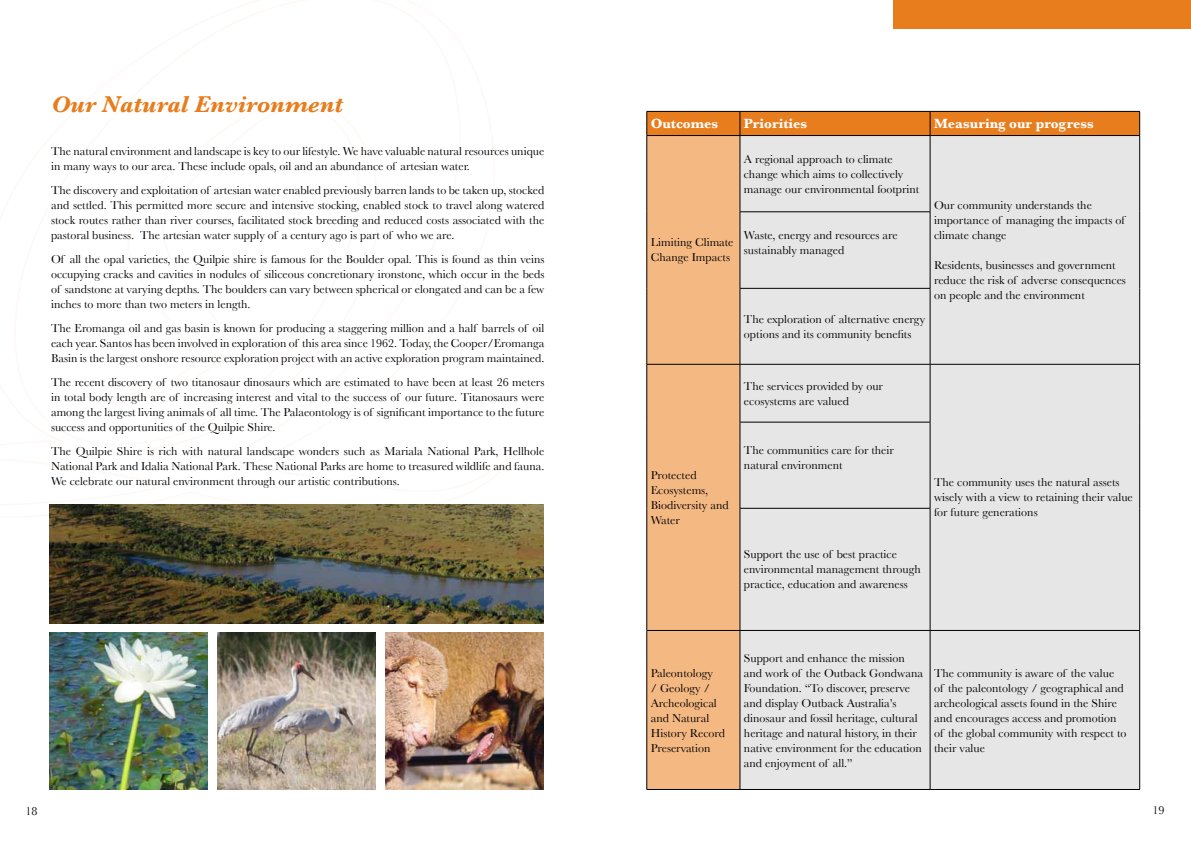
<style>
.page{position:relative;width:1191px;height:842px;background:#fff}
.page>*{position:absolute;margin:0;border:0;box-sizing:border-box;transform-origin:0 0}
.t1{font:italic 700 24px "Baskerville";color:#e87d1e}
.t2{font:700 14px "Baskerville";color:#fff}
.t3{font:12px/15px "Baskerville";color:#000}
</style>
<div class="page">
<div style="left:647px;top:136px;width:92px;height:653px;background:#f4b883"></div>
<div style="left:740px;top:136px;width:399px;height:653px;background:#e6e6e6"></div>
<hr style="left:739px;top:212px;width:191px;height:1px;background:#000">
<hr style="left:739px;top:288px;width:191px;height:1px;background:#000">
<hr style="left:646px;top:364px;width:94px;height:1px;background:#000">
<hr style="left:740px;top:364px;width:190px;height:1px;background:#000">
<hr style="left:930px;top:364px;width:210px;height:1px;background:#000">
<hr style="left:739px;top:422px;width:191px;height:1px;background:#000">
<hr style="left:739px;top:508px;width:191px;height:1px;background:#000">
<hr style="left:646px;top:630px;width:94px;height:1px;background:#000">
<hr style="left:740px;top:630px;width:190px;height:1px;background:#000">
<hr style="left:930px;top:630px;width:210px;height:1px;background:#000">
<hr style="left:646px;top:789px;width:94px;height:1px;background:#000">
<hr style="left:740px;top:789px;width:190px;height:1px;background:#000">
<hr style="left:930px;top:789px;width:210px;height:1px;background:#000">
<hr style="left:646px;top:136px;width:1px;height:76px;background:#000">
<hr style="left:646px;top:212px;width:1px;height:76px;background:#000">
<hr style="left:646px;top:288px;width:1px;height:76px;background:#000">
<hr style="left:646px;top:365px;width:1px;height:57px;background:#000">
<hr style="left:646px;top:422px;width:1px;height:86px;background:#000">
<hr style="left:646px;top:508px;width:1px;height:122px;background:#000">
<hr style="left:646px;top:631px;width:1px;height:158px;background:#000">
<hr style="left:739px;top:136px;width:1px;height:76px;background:#000">
<hr style="left:930px;top:136px;width:1px;height:76px;background:#000">
<hr style="left:1139px;top:136px;width:1px;height:76px;background:#000">
<hr style="left:739px;top:212px;width:1px;height:76px;background:#000">
<hr style="left:930px;top:212px;width:1px;height:76px;background:#000">
<hr style="left:1139px;top:212px;width:1px;height:76px;background:#000">
<hr style="left:739px;top:289px;width:1px;height:75px;background:#000">
<hr style="left:930px;top:289px;width:1px;height:75px;background:#000">
<hr style="left:1139px;top:288px;width:1px;height:76px;background:#000">
<hr style="left:739px;top:365px;width:1px;height:57px;background:#000">
<hr style="left:930px;top:365px;width:1px;height:57px;background:#000">
<hr style="left:1139px;top:365px;width:1px;height:57px;background:#000">
<hr style="left:739px;top:422px;width:1px;height:86px;background:#000">
<hr style="left:930px;top:422px;width:1px;height:86px;background:#000">
<hr style="left:1139px;top:422px;width:1px;height:86px;background:#000">
<hr style="left:739px;top:508px;width:1px;height:122px;background:#000">
<hr style="left:930px;top:508px;width:1px;height:122px;background:#000">
<hr style="left:1139px;top:508px;width:1px;height:122px;background:#000">
<hr style="left:739px;top:631px;width:1px;height:158px;background:#000">
<hr style="left:930px;top:631px;width:1px;height:158px;background:#000">
<hr style="left:1139px;top:631px;width:1px;height:158px;background:#000">
<div style="left:646px;top:111px;width:494px;height:24px;background:#e87d1e"></div>
<hr style="left:646px;top:135px;width:94px;height:1px;background:#000">
<hr style="left:740px;top:135px;width:190px;height:1px;background:#000">
<hr style="left:930px;top:135px;width:210px;height:1px;background:#000">
<div style="left:893px;top:0;width:298px;height:28px;background:#e87d1e"></div>
<img style="left:50px;top:632px;width:158px;height:158px">
<img style="left:385px;top:632px;width:158px;height:158px">
<img style="left:218px;top:632px;width:157px;height:158px">
<svg style="left:0;top:0;width:511px;height:522px"></svg>
<img style="left:50px;top:504px;width:493px;height:119px">
<h1 class="t1" style="left:51px;top:90px;width:293px">Our Natural Environment</h1>
<p class="t3" style="left:51px;top:144px;width:495px">The natural environment and landscape is key to our lifestyle. We have valuable natural resources unique in many ways to our area. These include opals, oil and an abundance of artesian water.</p>
<p class="t3" style="left:51px;top:183px;width:495px;text-align:justify">The discovery and exploitation of artesian water enabled previously barren lands to be taken up, stocked and settled. This permitted more secure and intensive stocking, enabled stock to travel along watered stock routes rather than river courses, facilitated stock breeding and reduced costs associated with the pastoral business. The artesian water supply of a century ago is part of who we are.</p>
<p class="t3" style="left:51px;top:252px;width:495px;text-align:justify">Of all the opal varieties, the Quilpie shire is famous for the Boulder opal. This is found as thin veins occupying cracks and cavities in nodules of siliceous concretionary ironstone, which occur in the beds of sandstone at varying depths. The boulders can vary between spherical or elongated and can be a few inches to more than two meters in length.</p>
<p class="t3" style="left:51px;top:321px;width:495px;text-align:justify">The Eromanga oil and gas basin is known for producing a staggering million and a half barrels of oil each year. Santos has been involved in exploration of this area since 1962. Today, the Cooper/Eromanga Basin is the largest onshore resource exploration project with an active exploration program maintained.</p>
<p class="t3" style="left:51px;top:375px;width:495px;text-align:justify">The recent discovery of two titanosaur dinosaurs which are estimated to have been at least 26 meters in total body length are of increasing interest and vital to the success of our future. Titanosaurs were among the largest living animals of all time. The Palaeontology is of significant importance to the future success and opportunities of the Quilpie Shire.</p>
<p class="t3" style="left:51px;top:444px;width:495px;text-align:justify">The Quilpie Shire is rich with natural landscape wonders such as Mariala National Park, Hellhole National Park and Idalia National Park. These National Parks are home to treasured wildlife and fauna.<br>We celebrate our natural environment through our artistic contributions.</p>
<p class="t2" style="left:651px;top:115px;width:69px">Outcomes</p>
<p class="t2" style="left:744px;top:115px;width:65px">Priorities</p>
<p class="t2" style="left:934px;top:115px;width:161px">Measuring our progress</p>
<p class="t3" style="left:651px;top:235px;width:84px">Limiting Climate<br>Change Impacts</p>
<p class="t3" style="left:744px;top:151px;width:177px">A regional approach to climate change which aims to collectively manage our environmental footprint</p>
<p class="t3" style="left:744px;top:227px;width:155px">Waste, energy and resources are sustainably managed</p>
<p class="t3" style="left:744px;top:311px;width:183px">The exploration of alternative energy options and its community benefits</p>
<p class="t3" style="left:934px;top:197px;width:192px">Our community understands the importance of managing the impacts of climate change</p>
<p class="t3" style="left:934px;top:258px;width:193px">Residents, businesses and government reduce the risk of adverse consequences on people and the environment</p>
<p class="t3" style="left:651px;top:467px;width:79px">Protected<br>Ecosystems,<br>Biodiversity and<br>Water</p>
<p class="t3" style="left:744px;top:378px;width:140px">The services provided by our ecosystems are valued</p>
<p class="t3" style="left:744px;top:443px;width:151px">The communities care for their natural environment</p>
<p class="t3" style="left:744px;top:547px;width:178px">Support the use of best practice environmental management through practice, education and awareness</p>
<p class="t3" style="left:934px;top:475px;width:200px">The community uses the natural assets wisely with a view to retaining their value for future generations</p>
<p class="t3" style="left:651px;top:665px;width:76px">Paleontology<br>/ Geology /<br>Archeological and Natural<br>History Record<br>Preservation</p>
<p class="t3" style="left:744px;top:650px;width:180px">Support and enhance the mission and work of the Outback Gondwana Foundation. “To discover, preserve and display Outback Australia’s dinosaur and fossil heritage, cultural heritage and natural history, in their native environment for the education and enjoyment of all.”</p>
<p class="t3" style="left:934px;top:665px;width:194px">The community is aware of the value of the paleontology / geographical and archeological assets found in the Shire and encourages access and promotion of the global community with respect to their value</p>
<p class="t3" style="left:26px;top:803px;width:13px">18</p>
<p class="t3" style="left:1152px;top:803px;width:13px">19</p>
</div>
